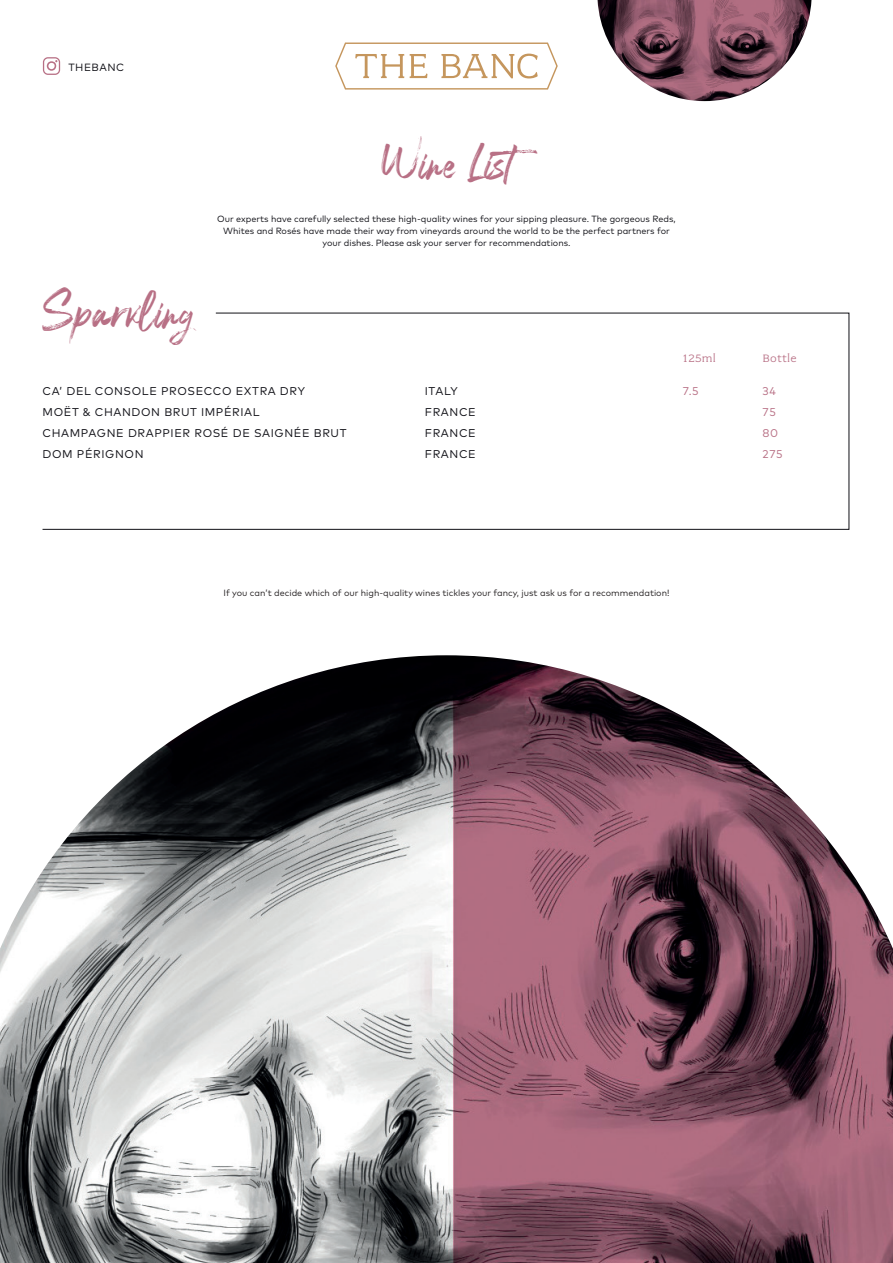
<style>
.page{position:relative;width:893px;height:1263px;background:#fff}
.page>*{position:absolute;margin:0;border:0;box-sizing:border-box;transform-origin:0 0}
.t1{font:48px "Blastimo";color:#b87085}
.t2{font:12px "Fairplex Wide OT";letter-spacing:.02em;color:#b87085}
.t3{font:11.25px "Mark OT";letter-spacing:.055em;color:#101016}
.t4{font:11.25px "Mark OT";letter-spacing:.05em;color:#b87085}
.t5{font:10.5px "Mark OT";letter-spacing:.05em;color:#101016}
.t6{font:9px/12px "Mark OT";color:#101016;text-align:center}
.t7{font:9px "Mark OT";color:#231f20}
</style>
<div class="page">
<img style="left:0;top:655px;width:893px;height:608px">
<svg style="left:335px;top:43px;width:223px;height:47px"></svg>
<img style="left:598px;top:0;width:213px;height:101px">
<svg style="left:43px;top:57px;width:17px;height:18px"></svg>
<svg style="left:42px;top:312px;width:808px;height:218px"></svg>
<p class="t5" style="left:68px;top:61px;width:57px">THEBANC</p>
<p class="t1" style="left:382px;top:126px;width:173px">Wine List</p>
<p class="t6" style="left:217px;top:213px;width:460px">Our experts have carefully selected these high-quality wines for your sipping pleasure. The gorgeous Reds,<br>Whites and Rosés have made their way from vineyards around the world to be the perfect partners for your dishes. Please ask your server for recommendations.</p>
<p class="t1" style="left:43px;top:275px;width:152px">Sparkling</p>
<p class="t3" style="left:43px;top:384px;width:264px">CA’ DEL CONSOLE PROSECCO EXTRA DRY</p>
<p class="t3" style="left:43px;top:405px;width:219px">MOËT &amp; CHANDON BRUT IMPÉRIAL</p>
<p class="t3" style="left:43px;top:426px;width:306px">CHAMPAGNE DRAPPIER ROSÉ DE SAIGNÉE BRUT</p>
<p class="t3" style="left:43px;top:447px;width:103px">DOM PÉRIGNON</p>
<p class="t3" style="left:425px;top:384px;width:34px">ITALY</p>
<p class="t3" style="left:425px;top:405px;width:53px">FRANCE</p>
<p class="t3" style="left:425px;top:426px;width:53px">FRANCE</p>
<p class="t3" style="left:425px;top:447px;width:53px">FRANCE</p>
<p class="t2" style="left:683px;top:351px;width:35px">125ml</p>
<p class="t2" style="left:763px;top:351px;width:36px">Bottle</p>
<p class="t4" style="left:683px;top:384px;width:17px">7.5</p>
<p class="t4" style="left:763px;top:384px;width:15px">34</p>
<p class="t4" style="left:763px;top:405px;width:15px">75</p>
<p class="t4" style="left:763px;top:426px;width:17px">80</p>
<p class="t4" style="left:763px;top:447px;width:21px">275</p>
<p class="t7" style="left:223px;top:587px;width:447px">If you can’t decide which of our high-quality wines tickles your fancy, just ask us for a recommendation!</p>
</div>
